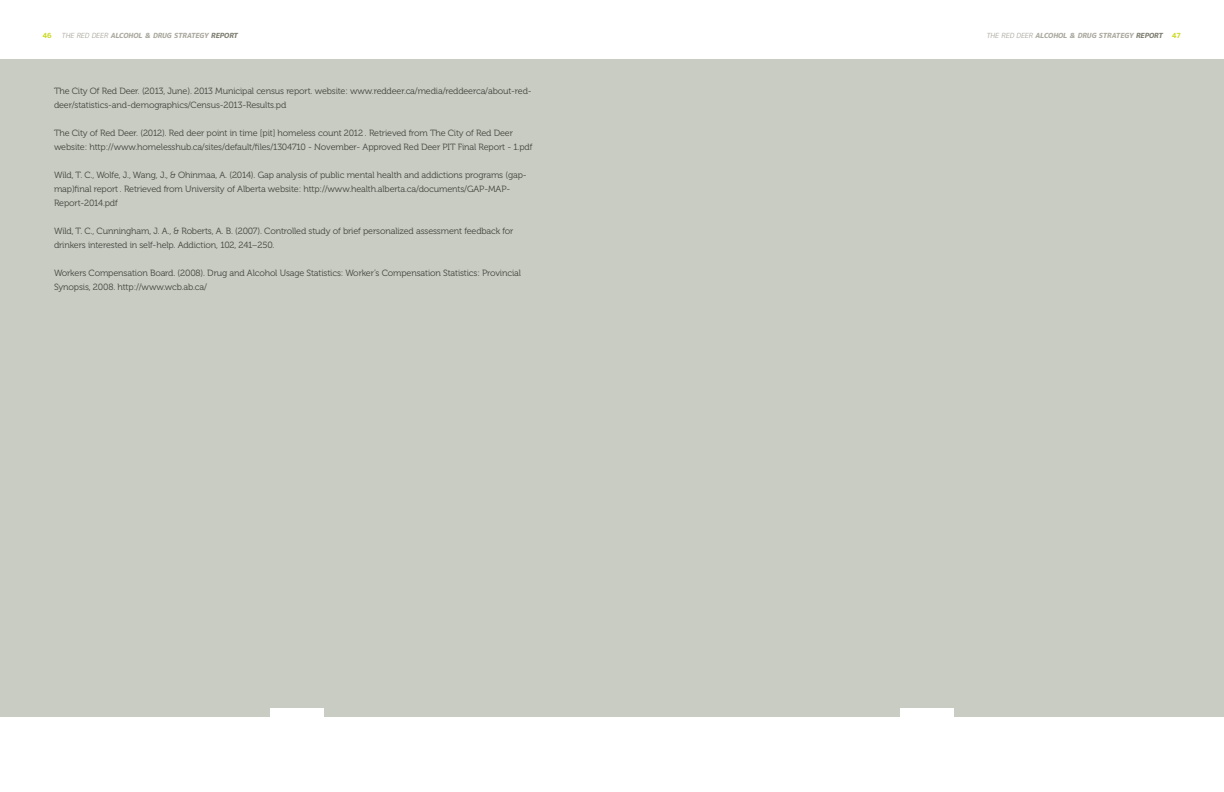
<style>
.page{position:relative;width:1224px;height:792px;background:#fff}
.page>*{position:absolute;margin:0;border:0;box-sizing:border-box;transform-origin:0 0}
.Body_Copy{font:9px/14px "Museo 300";letter-spacing:-.015em;color:#40453d}
.t1{font:italic 7px "mplus 1 c heavy";color:#aba99f}
.t2{font:7px "mplus 1 c heavy";color:#ccdb29}
.s1{font-family:"mplus 1 c regular"}
.s2{color:#7e7e72}
</style>
<div class="page">
<div style="left:0;top:59px;width:1224px;height:658px;background:#c9ccc3"></div>
<div style="left:271px;top:708px;width:53px;height:20px;background:#fff"></div>
<div style="left:901px;top:708px;width:53px;height:12px;background:#fff"></div>
<p class="t2" style="left:43px;top:32px;width:10px">46</p>
<p class="t1" style="left:61px;top:32px;width:180px"><span class="s1">THE RED DEER</span> ALCOHOL &amp; DRUG STRATEGY <span class="s2">REPORT</span></p>
<p class="t1" style="left:986px;top:32px;width:180px"><span class="s1">THE RED DEER</span> ALCOHOL &amp; DRUG STRATEGY <span class="s2">REPORT</span></p>
<p class="t2" style="left:1172px;top:32px;width:10px">47</p>
<p class="Body_Copy" style="left:54px;top:84px;width:479px">The City Of Red Deer. (2013, June). 2013 Municipal census report. website: www.reddeer.ca/media/reddeerca/about-red&shy;deer/statistics-and-demographics/Census-2013-Results.pd</p>
<p class="Body_Copy" style="left:54px;top:126px;width:480px">The City of Red Deer. (2012). Red deer point in time [pit] homeless count 2012 . Retrieved from The City of Red Deer website: http://www.homelesshub.ca/sites/default/files/1304710 - November- Approved Red Deer PIT Final Report - 1.pdf</p>
<p class="Body_Copy" style="left:54px;top:168px;width:474px">Wild, T. C., Wolfe, J., Wang, J., &amp; Ohinmaa, A. (2014). Gap analysis of public mental health and addictions programs (gap&shy;map)final report . Retrieved from University of Alberta website: http://www.health.alberta.ca/documents/GAP-MAP-<br>Report-2014.pdf</p>
<p class="Body_Copy" style="left:54px;top:224px;width:461px">Wild, T. C., Cunningham, J. A., &amp; Roberts, A. B. (2007). Controlled study of brief personalized assessment feedback for drinkers interested in self-help. Addiction, 102, 241–250.</p>
<p class="Body_Copy" style="left:54px;top:266px;width:468px">Workers Compensation Board. (2008). Drug and Alcohol Usage Statistics: Worker’s Compensation Statistics: Provincial<br>Synopsis, 2008. http://www.wcb.ab.ca/</p>
</div>
